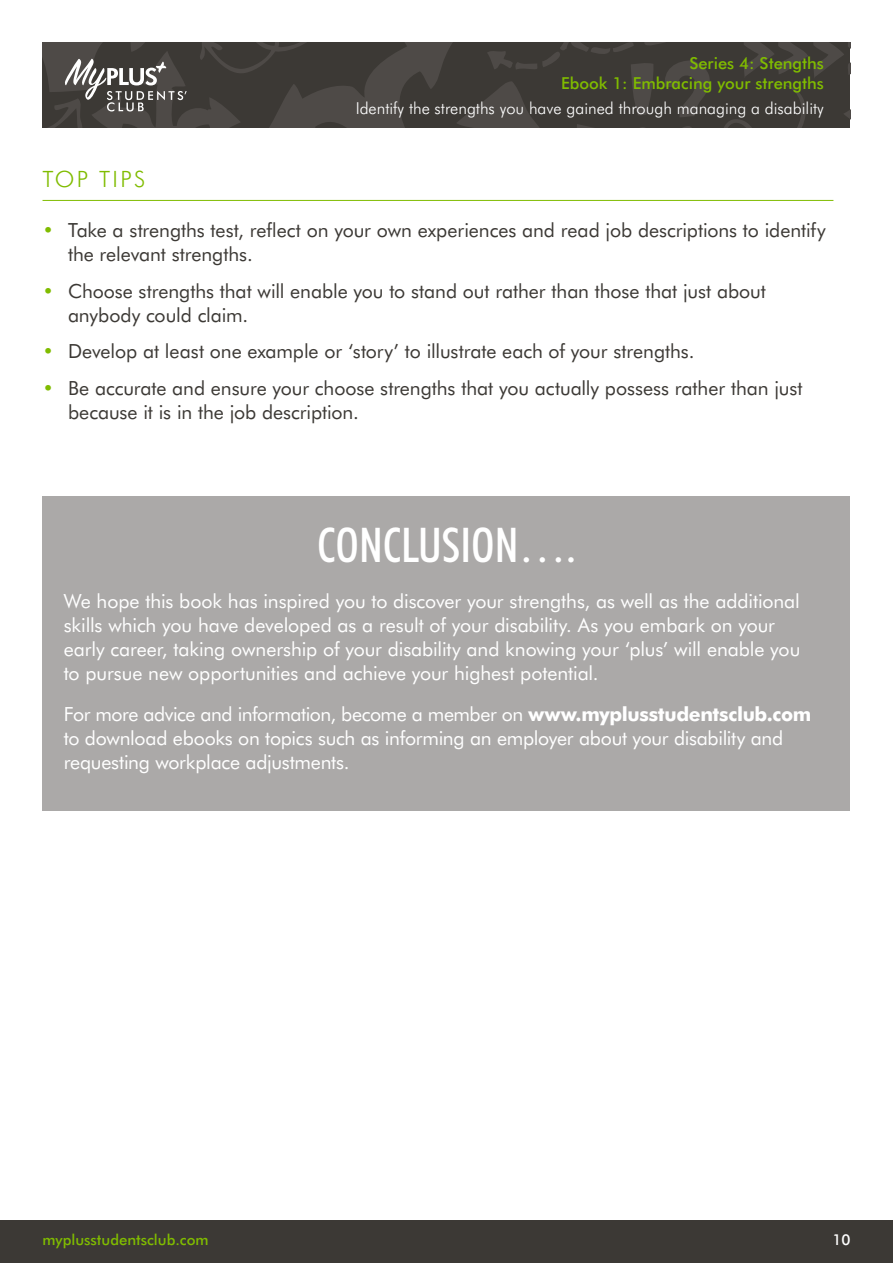
<style>
.page{position:relative;width:893px;height:1263px;background:#fff}
.page>*{position:absolute;margin:0;border:0;box-sizing:border-box;transform-origin:0 0}
.t1{font:500 condensed 48px "Futura BT";color:#fff}
.t2{font:300 22.5px "Futura BT";letter-spacing:.105em;color:#80bc00}
.t3{font:19.5px/24px "Futura BT";letter-spacing:-.01em;color:#fff}
.t4{font:19.5px/24px "Futura BT";letter-spacing:-.005em;color:#3c3935}
.t5{font:300 16.5px "Futura BT";color:#fff}
.t6{font:500 16.5px/19.5px "Futura BT";color:#80bc00;text-align:right}
.t7{font:500 15px "Futura BT";color:#80bc00}
.t8{font:500 15px "Futura BT";color:#fff}
.s1{color:#80bc00}
.s2{font-weight:700}
</style>
<div class="page">
<svg style="left:43px;top:43px;width:807px;height:85px;background:#45413e"></svg>
<div style="left:0;top:1220px;width:893px;height:43px;background:#3c3935"></div>
<div style="left:43px;top:496px;width:807px;height:314px;background:#aba9a8"></div>
<hr style="left:43px;top:200px;width:790px;height:1px;background:#80bc00">
<p class="t6" style="left:561px;top:53px;width:264px">Series 4: Stengths<br>Ebook 1: Embracing your strengths</p>
<p class="t5" style="left:356px;top:98px;width:470px">Identify the strengths you have gained through managing a disability</p>
<p class="t2" style="left:43px;top:166px;width:104px">TOP TIPS</p>
<p class="t4" style="left:68px;top:218px;width:759px;text-indent:-26px"><span class="s1">•</span> Take a strengths test, reflect on your own experiences and read job descriptions to identify the relevant strengths.</p>
<p class="t4" style="left:68px;top:278px;width:699px;text-indent:-26px"><span class="s1">•</span> Choose strengths that will enable you to stand out rather than those that just about anybody could claim.</p>
<p class="t4" style="left:43px;top:339px;width:653px"><span class="s1">•</span> Develop at least one example or ‘story’ to illustrate each of your strengths.</p>
<p class="t4" style="left:68px;top:376px;width:736px;text-indent:-26px"><span class="s1">•</span> Be accurate and ensure your choose strengths that you actually possess rather than just because it is in the job description.</p>
<h1 class="t1" style="left:317px;top:516px;width:260px">CONCLUSION….</h1>
<p class="t3" style="left:64px;top:588px;width:738px">We hope this book has inspired you to discover your strengths, as well as the additional skills which you have developed as a result of your disability. As you embark on your early career, taking ownership of your disability and knowing your ‘plus’ will enable you to pursue new opportunities and achieve your highest potential.</p>
<p class="t3" style="left:64px;top:701px;width:749px">For more advice and information, become a member on <span class="s2">www.myplusstudentsclub.com </span>to download ebooks on topics such as informing an employer about your disability and requesting workplace adjustments.</p>
<p class="t7" style="left:43px;top:1231px;width:168px">myplusstudentsclub.com</p>
<p class="t8" style="left:832px;top:1231px;width:20px">10</p>
</div>
